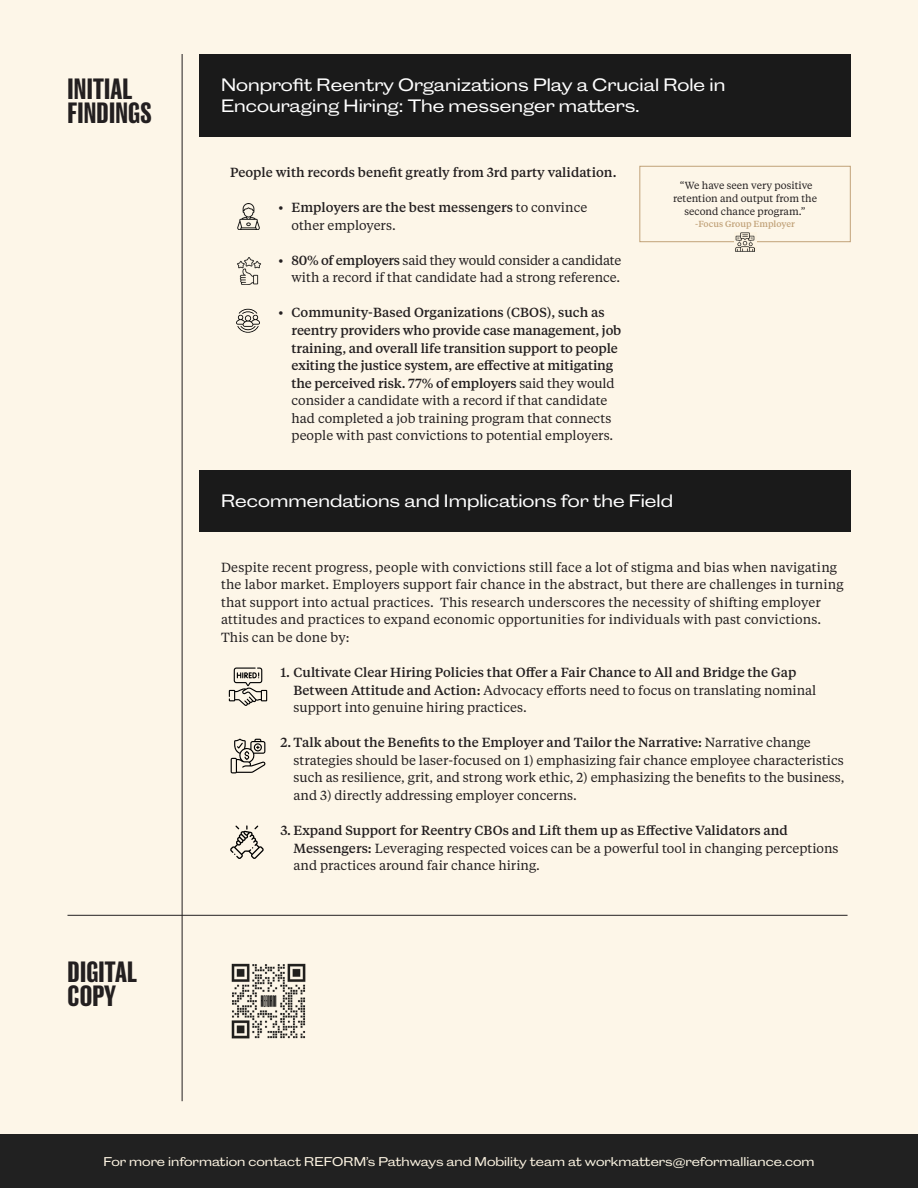
<style>
.page{position:relative;width:918px;height:1188px;background:#fdf4e2}
.page>*{position:absolute;margin:0;border:0;box-sizing:border-box;transform-origin:0 0}
.t1{font:700 27px/24px "Caslon Doric Condensed";letter-spacing:.01em;color:#231f20}
.t2{font:16.5px/21px "Caslon Doric Wide Regular No 2";color:#fff}
.t3{font:13.2px/17.5px "Tiempos Text";letter-spacing:.005em;color:#231f20}
.t4{font:500 13.2px/17.5px "Tiempos Text";letter-spacing:-.005em;color:#231f20}
.t5{font:11.7px "Caslon Doric Wide Regular No 2";color:#fdf4e2}
.t6{font:10.2px "Tiempos Text";color:#231f20}
.t7{font:500 8.7px "Tiempos Text";color:#c1a279}
.s1{font-weight:400}
.s2{font-weight:500}
.s3{color:#fbf5e3}
</style>
<div class="page">
<div style="left:0;top:1134px;width:918px;height:54px;background:#212121"></div>
<div style="left:199px;top:470px;width:651px;height:61px;background:#1a1a1a"></div>
<div style="left:199px;top:54px;width:651px;height:82px;background:#1a1a1a"></div>
<hr style="left:182px;top:54px;width:1px;height:1047px;background:#231f20">
<hr style="left:68px;top:915px;width:780px;height:1px;background:#231f20">
<img style="left:231px;top:963px;width:75px;height:76px">
<svg style="left:229px;top:668px;width:38px;height:38px"></svg>
<svg style="left:231px;top:739px;width:34px;height:34px"></svg>
<svg style="left:230px;top:825px;width:34px;height:34px"></svg>
<div style="left:640px;top:166px;width:210px;height:76px;border:1px solid #c1a279"></div>
<svg style="left:734px;top:236px;width:22px;height:15px"></svg>
<img style="left:736px;top:232px;width:19px;height:19px">
<img style="left:237px;top:257px;width:24px;height:27px">
<svg style="left:236px;top:308px;width:24px;height:25px"></svg>
<img style="left:237px;top:203px;width:23px;height:26px">
<p class="t1" style="left:68px;top:76px;width:85px">INITIAL<br>FINDINGS</p>
<p class="t1" style="left:68px;top:958px;width:71px">DIGITAL<br>COPY</p>
<p class="t2" style="left:221px;top:73px;width:506px">Nonprofit Reentry Organizations Play a Crucial Role in<br>Encouraging Hiring: The messenger matters.</p>
<p class="t4" style="left:230px;top:163px;width:388px">People with records benefit greatly from 3rd party validation.</p>
<p class="t4" style="left:292px;top:198px;width:297px;text-indent:-13px">• Employers are the best messengers <span class="s1">to convince other employers.</span></p>
<p class="t3" style="left:278px;top:251px;width:344px;text-align:right"><span class="s2">• 80% of employers</span> said they would consider a candidate with a record if that candidate had a strong reference.</p>
<p class="t4" style="left:292px;top:303px;width:331px;text-indent:-13px">• Community-Based Organizations (CBOS), such as reentry providers who provide case management, job training, and overall life transition support to people exiting the justice system, are effective at mitigating the perceived risk. 77% of employers <span class="s1">said they would consider a candidate with a record if that candidate had completed a job training program that connects people with past convictions to potential employers.</span></p>
<p class="t6" style="left:680px;top:178px;width:134px">“We have seen very positive</p>
<p class="t6" style="left:673px;top:192px;width:145px">retention and output from the</p>
<p class="t6" style="left:684px;top:205px;width:123px">second chance program.”</p>
<p class="t7" style="left:695px;top:218px;width:101px">-Focus Group Employer</p>
<p class="t2" style="left:221px;top:490px;width:454px">Recommendations and Implications for the Field</p>
<p class="t3" style="left:221px;top:558px;width:624px">Despite recent progress, people with convictions still face a lot of stigma and bias when navigating the labor market. Employers support fair chance in the abstract, but there are challenges in turning that support into actual practices. This research underscores the necessity of shifting employer attitudes and practices to expand economic opportunities for individuals with past convictions.<br>This can be done by:</p>
<p class="t4" style="left:294px;top:663px;width:524px;text-indent:-13px">1. Cultivate Clear Hiring Policies that Offer a Fair Chance to All and Bridge the Gap<br>Between Attitude and Action: <span class="s1">Advocacy efforts need to focus on translating nominal support into genuine hiring practices.</span></p>
<p class="t3" style="left:294px;top:733px;width:552px;text-indent:-13px"><span class="s2">2. Talk about the Benefits to the Employer and Tailor the Narrative:</span> Narrative change strategies should be laser-focused on 1) emphasizing fair chance employee characteristics such as resilience, grit, and strong work ethic, 2) emphasizing the benefits to the business, and 3) directly addressing employer concerns.</p>
<p class="t3" style="left:294px;top:821px;width:547px;text-indent:-13px"><span class="s2">3. Expand Support for Reentry CBOs and Lift them up as Effective Validators and<br>Messengers:</span> Leveraging respected voices can be a powerful tool in changing perceptions and practices around fair chance hiring.</p>
<p class="t5" style="left:103px;top:1152px;width:713px">For more information contact REFORM’s Pathways and Mobility team at <span class="s3">workmatters@reformalliance.com</span></p>
</div>
